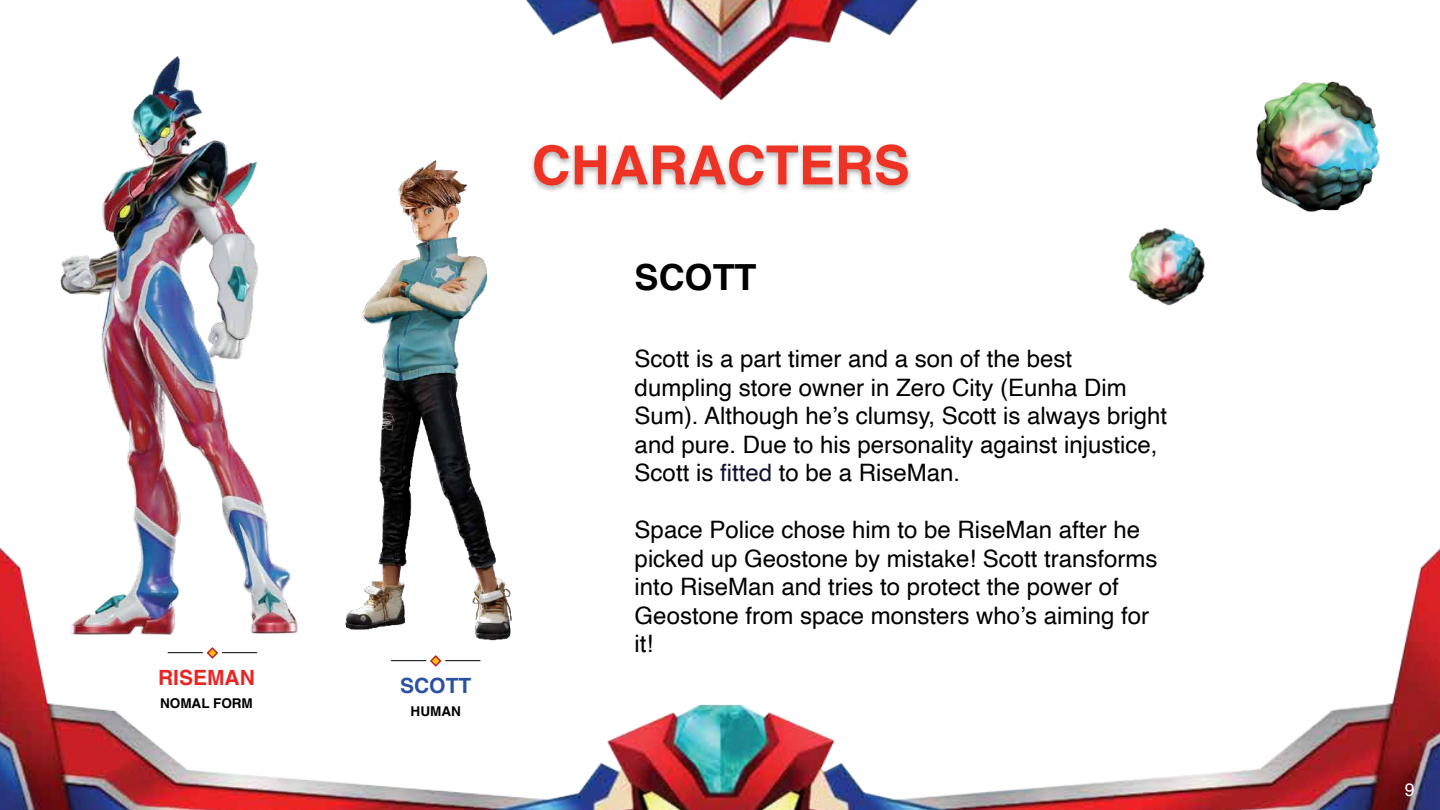
<style>
.page{position:relative;width:1440px;height:810px;background:#fff}
.page>*{position:absolute;margin:0;border:0;box-sizing:border-box;transform-origin:0 0}
.t1{font:700 54px "Helvetica";color:#ee3324}
.t2{font:700 36px "Helvetica";color:#000}
.t3{font:24px/28.5px "Helvetica";color:#000}
.t4{font:700 21px "Helvetica";color:#e82725}
.t5{font:700 21px "Helvetica";color:#2b51a3}
.t6{font:18px "Helvetica";color:#fff}
.t7{font:700 13.5px "Helvetica";color:#000}
.s1{color:#0f112e}
</style>
<div class="page">
<img style="left:0;top:0;width:1440px;height:810px">
<p class="t4" style="left:158px;top:665px;width:98px">RISEMAN</p>
<p class="t7" style="left:160px;top:695px;width:94px">NOMAL FORM</p>
<p class="t5" style="left:400px;top:673px;width:73px">SCOTT</p>
<p class="t7" style="left:411px;top:703px;width:52px">HUMAN</p>
<h1 class="t1" style="left:532px;top:132px;width:379px">CHARACTERS</h1>
<h2 class="t2" style="left:635px;top:255px;width:124px">SCOTT</h2>
<p class="t3" style="left:635px;top:345px;width:534px">Scott is a part timer and a son of the best dumpling store owner in Zero City (Eunha Dim Sum). Although he’s clumsy, Scott is always bright and pure. Due to his personality against injustice, Scott is <span class="s1">fitted</span> to be a RiseMan.</p>
<p class="t3" style="left:635px;top:516px;width:524px">Space Police chose him to be RiseMan after he picked up Geostone by mistake! Scott transforms into RiseMan and tries to protect the power of Geostone from space monsters who’s aiming for it!</p>
<p class="t6" style="left:1405px;top:776px;width:12px">9</p>
</div>
